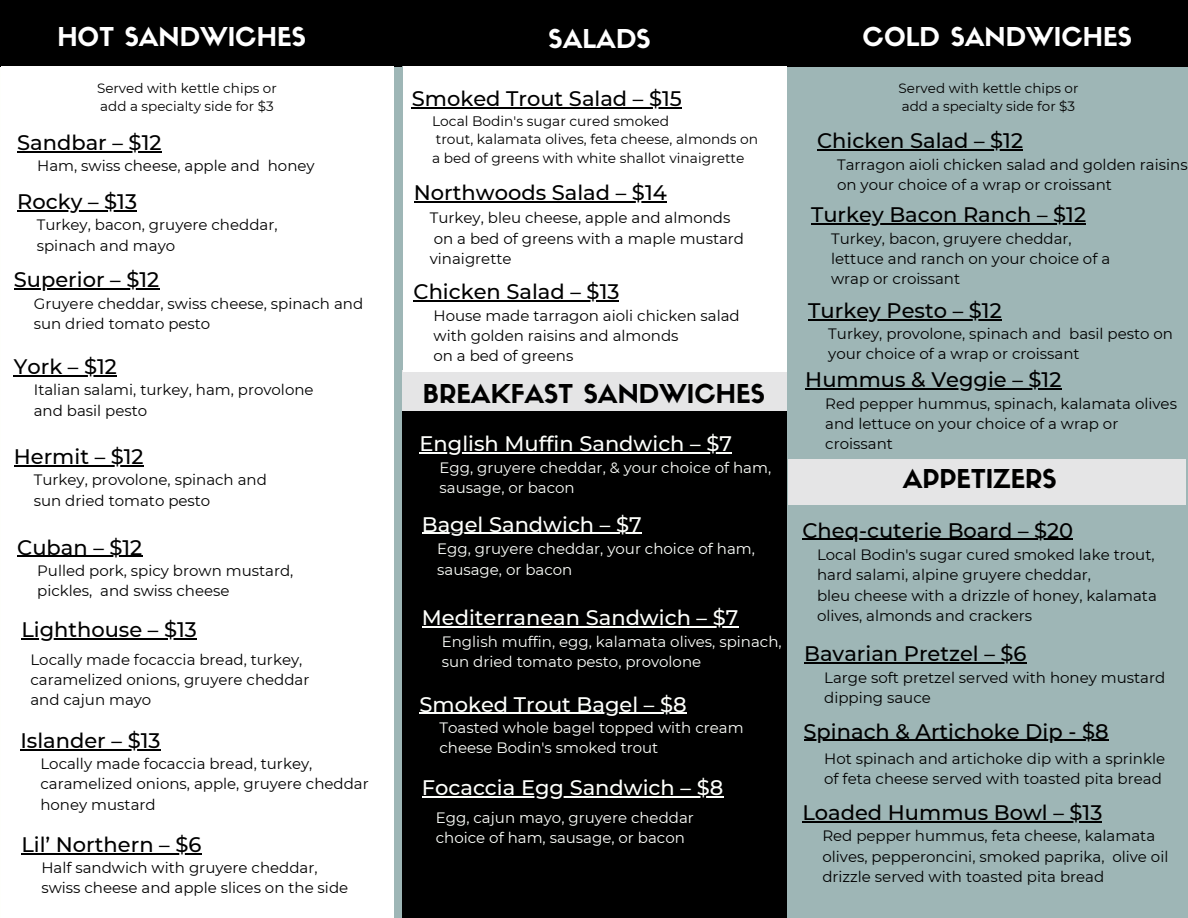
<style>
.page{position:relative;width:1188px;height:918px;background:#fff}
.page>*{position:absolute;margin:0;border:0;box-sizing:border-box;transform-origin:0 0}
.t1{font:25.5px "Sifonn Basic";color:#fff}
.t2{font:25.5px "Sifonn Basic";color:#000}
.t3{font:500 21px "Montserrat";color:#000}
.t4{font:500 21px "Montserrat";color:#fefffc}
.t5{font:15px/20.2px "Montserrat";color:#000}
.t6{font:15px/20.2px "Montserrat";color:#fefffc}
.t7{font:13.8px "Montserrat";color:#000}
.t8{font:13.5px "Montserrat";color:#000}
</style>
<div class="page">
<div style="left:2px;top:25px;width:1186px;height:893px;background:#9eb6b6"></div>
<div style="left:0;top:0;width:1188px;height:66px;background:#000"></div>
<div style="left:403px;top:371px;width:384px;height:45px;background:#e5e5e6"></div>
<div style="left:2px;top:66px;width:392px;height:852px;background:#fff"></div>
<div style="left:403px;top:66px;width:384px;height:306px;background:#fff"></div>
<div style="left:403px;top:411px;width:384px;height:507px;background:#000"></div>
<hr style="left:14px;top:465px;width:130px;height:2px;background:#000">
<hr style="left:14px;top:288px;width:145px;height:2px;background:#000">
<hr style="left:17px;top:210px;width:120px;height:1px;background:#000">
<hr style="left:14px;top:376px;width:103px;height:1px;background:#000">
<hr style="left:17px;top:151px;width:144px;height:1px;background:#000">
<hr style="left:17px;top:556px;width:125px;height:1px;background:#000">
<hr style="left:21px;top:853px;width:180px;height:1px;background:#000">
<hr style="left:817px;top:149px;width:206px;height:2px;background:#000">
<hr style="left:811px;top:223px;width:275px;height:2px;background:#000">
<hr style="left:808px;top:319px;width:194px;height:1px;background:#000">
<hr style="left:420px;top:453px;width:312px;height:1px;background:#fefffc">
<hr style="left:422px;top:533px;width:220px;height:1px;background:#fefffc">
<hr style="left:422px;top:627px;width:316px;height:1px;background:#fefffc">
<hr style="left:21px;top:638px;width:176px;height:2px;background:#000">
<hr style="left:20px;top:749px;width:141px;height:1px;background:#000">
<hr style="left:420px;top:713px;width:267px;height:1px;background:#fefffc">
<hr style="left:805px;top:388px;width:256px;height:2px;background:#000">
<hr style="left:422px;top:796px;width:301px;height:1px;background:#fefffc">
<div style="left:788px;top:459px;width:397px;height:46px;background:#e5e5e6"></div>
<hr style="left:412px;top:107px;width:270px;height:1px;background:#000">
<hr style="left:414px;top:202px;width:253px;height:1px;background:#000">
<hr style="left:414px;top:301px;width:205px;height:1px;background:#000">
<hr style="left:804px;top:663px;width:223px;height:1px;background:#000">
<hr style="left:804px;top:740px;width:305px;height:1px;background:#000">
<hr style="left:802px;top:821px;width:300px;height:1px;background:#000">
<hr style="left:802px;top:539px;width:271px;height:1px;background:#000">
<h1 class="t1" style="left:57px;top:27px;width:250px">HOT SANDWICHES</h1>
<h1 class="t1" style="left:862px;top:27px;width:271px">COLD SANDWICHES</h1>
<p class="t1" style="left:549px;top:29px;width:104px">SALADS</p>
<p class="t8" style="left:97px;top:80px;width:181px">Served with kettle chips or</p>
<h2 class="t8" style="left:100px;top:98px;width:175px">add a specialty side for $3</h2>
<h2 class="t3" style="left:17px;top:130px;width:146px">Sandbar – $12</h2>
<p class="t5" style="left:37px;top:156px;width:279px">Ham, swiss cheese, apple and honey</p>
<p class="t3" style="left:17px;top:189px;width:121px">Rocky – $13</p>
<h2 class="t5" style="left:37px;top:215px;width:242px">Turkey, bacon, gruyere cheddar,</h2>
<p class="t5" style="left:37px;top:235px;width:140px">spinach and mayo</p>
<h2 class="t3" style="left:14px;top:267px;width:147px">Superior – $12</h2>
<p class="t5" style="left:34px;top:293px;width:331px">Gruyere cheddar, swiss cheese, spinach and sun dried tomato pesto</p>
<h2 class="t3" style="left:14px;top:354px;width:105px">York – $12</h2>
<p class="t5" style="left:34px;top:380px;width:281px">Italian salami, turkey, ham, provolone</p>
<p class="t5" style="left:34px;top:400px;width:115px">and basil pesto</p>
<h1 class="t3" style="left:14px;top:444px;width:131px">Hermit – $12</h1>
<h2 class="t5" style="left:34px;top:470px;width:235px">Turkey, provolone, spinach and</h2>
<p class="t5" style="left:34px;top:490px;width:178px">sun dried tomato pesto</p>
<p class="t3" style="left:17px;top:534px;width:127px">Cuban – $12</p>
<h2 class="t5" style="left:37px;top:560px;width:258px">Pulled pork, spicy brown mustard,</h2>
<p class="t5" style="left:37px;top:580px;width:194px">pickles, and swiss cheese</p>
<p class="t3" style="left:21px;top:617px;width:177px">Lighthouse – $13</p>
<h2 class="t5" style="left:30px;top:649px;width:280px">Locally made focaccia bread, turkey, caramelized onions, gruyere cheddar</h2>
<p class="t5" style="left:30px;top:690px;width:122px">and cajun mayo</p>
<p class="t3" style="left:20px;top:728px;width:142px">Islander – $13</p>
<p class="t5" style="left:40px;top:753px;width:330px">Locally made focaccia bread, turkey, caramelized onions, apple, gruyere cheddar</p>
<h2 class="t5" style="left:40px;top:794px;width:117px">honey mustard</h2>
<p class="t3" style="left:21px;top:832px;width:182px">Lil’ Northern – $6</p>
<h2 class="t5" style="left:41px;top:858px;width:278px">Half sandwich with gruyere cheddar,</h2>
<p class="t5" style="left:41px;top:878px;width:308px">swiss cheese and apple slices on the side</p>
<p class="t3" style="left:412px;top:86px;width:272px">Smoked Trout Salad – $15</p>
<h1 class="t7" style="left:432px;top:112px;width:239px">Local Bodin's sugar cured smoked</h1>
<h2 class="t7" style="left:436px;top:131px;width:324px">trout, kalamata olives, feta cheese, almonds on</h2>
<p class="t7" style="left:432px;top:150px;width:314px">a bed of greens with white shallot vinaigrette</p>
<h2 class="t3" style="left:414px;top:180px;width:254px">Northwoods Salad – $14</h2>
<p class="t5" style="left:430px;top:208px;width:302px">Turkey, bleu cheese, apple and almonds</p>
<p class="t5" style="left:430px;top:228px;width:316px">on a bed of greens with a maple mustard vinaigrette</p>
<p class="t3" style="left:414px;top:279px;width:207px">Chicken Salad – $13</p>
<h2 class="t5" style="left:434px;top:305px;width:308px">House made tarragon aioli chicken salad</h2>
<p class="t5" style="left:434px;top:325px;width:247px">with golden raisins and almonds</p>
<h2 class="t5" style="left:434px;top:346px;width:141px">on a bed of greens</h2>
<h2 class="t2" style="left:423px;top:383px;width:344px">BREAKFAST SANDWICHES</h2>
<p class="t4" style="left:420px;top:431px;width:314px">English Muffin Sandwich – $7</p>
<p class="t6" style="left:440px;top:457px;width:333px">Egg, gruyere cheddar, &amp; your choice of ham, sausage, or bacon</p>
<h1 class="t4" style="left:422px;top:511px;width:221px">Bagel Sandwich – $7</h1>
<h2 class="t6" style="left:437px;top:539px;width:319px">Egg, gruyere cheddar, your choice of ham, sausage, or bacon</h2>
<h2 class="t4" style="left:422px;top:605px;width:318px">Mediterranean Sandwich – $7</h2>
<p class="t6" style="left:442px;top:631px;width:341px">English muffin, egg, kalamata olives, spinach, sun dried tomato pesto, provolone</p>
<p class="t4" style="left:420px;top:691px;width:269px">Smoked Trout Bagel – $8</p>
<h2 class="t6" style="left:440px;top:717px;width:306px">Toasted whole bagel topped with cream cheese Bodin's smoked trout</h2>
<p class="t4" style="left:422px;top:775px;width:303px">Focaccia Egg Sandwich – $8</p>
<p class="t6" style="left:436px;top:808px;width:260px">Egg, cajun mayo, gruyere cheddar</p>
<h2 class="t6" style="left:436px;top:828px;width:251px">choice of ham, sausage, or bacon</h2>
<p class="t8" style="left:899px;top:80px;width:181px">Served with kettle chips or</p>
<p class="t8" style="left:902px;top:98px;width:175px">add a specialty side for $3</p>
<p class="t3" style="left:817px;top:128px;width:207px">Chicken Salad – $12</p>
<p class="t5" style="left:837px;top:154px;width:352px">Tarragon aioli chicken salad and golden raisins on your choice of a wrap or croissant</p>
<h2 class="t3" style="left:811px;top:202px;width:276px">Turkey Bacon Ranch – $12</h2>
<p class="t5" style="left:831px;top:228px;width:242px">Turkey, bacon, gruyere cheddar,</p>
<p class="t5" style="left:831px;top:248px;width:281px">lettuce and ranch on your choice of a</p>
<h2 class="t5" style="left:831px;top:268px;width:131px">wrap or croissant</h2>
<h2 class="t3" style="left:808px;top:298px;width:195px">Turkey Pesto – $12</h2>
<p class="t5" style="left:828px;top:324px;width:346px">Turkey, provolone, spinach and basil pesto on your choice of a wrap or croissant</p>
<p class="t3" style="left:805px;top:367px;width:258px">Hummus &amp; Veggie – $12</p>
<p class="t5" style="left:825px;top:393px;width:353px">Red pepper hummus, spinach, kalamata olives and lettuce on your choice of a wrap or croissant</p>
<h2 class="t2" style="left:903px;top:469px;width:155px">APPETIZERS</h2>
<p class="t3" style="left:802px;top:517px;width:272px">Cheq-cuterie Board – $20</p>
<p class="t5" style="left:817px;top:545px;width:339px">Local Bodin's sugar cured smoked lake trout, hard salami, alpine gruyere cheddar,</p>
<p class="t5" style="left:817px;top:585px;width:341px">bleu cheese with a drizzle of honey, kalamata olives, almonds and crackers</p>
<p class="t3" style="left:804px;top:641px;width:224px">Bavarian Pretzel – $6</p>
<h2 class="t5" style="left:824px;top:667px;width:343px">Large soft pretzel served with honey mustard dipping sauce</h2>
<p class="t3" style="left:804px;top:718px;width:306px">Spinach &amp; Artichoke Dip - $8</p>
<h2 class="t5" style="left:824px;top:749px;width:342px">Hot spinach and artichoke dip with a sprinkle of feta cheese served with toasted pita bread</h2>
<p class="t3" style="left:802px;top:800px;width:301px">Loaded Hummus Bowl – $13</p>
<p class="t5" style="left:822px;top:826px;width:348px">Red pepper hummus, feta cheese, kalamata olives, pepperoncini, smoked paprika, olive oil drizzle served with toasted pita bread</p>
</div>
